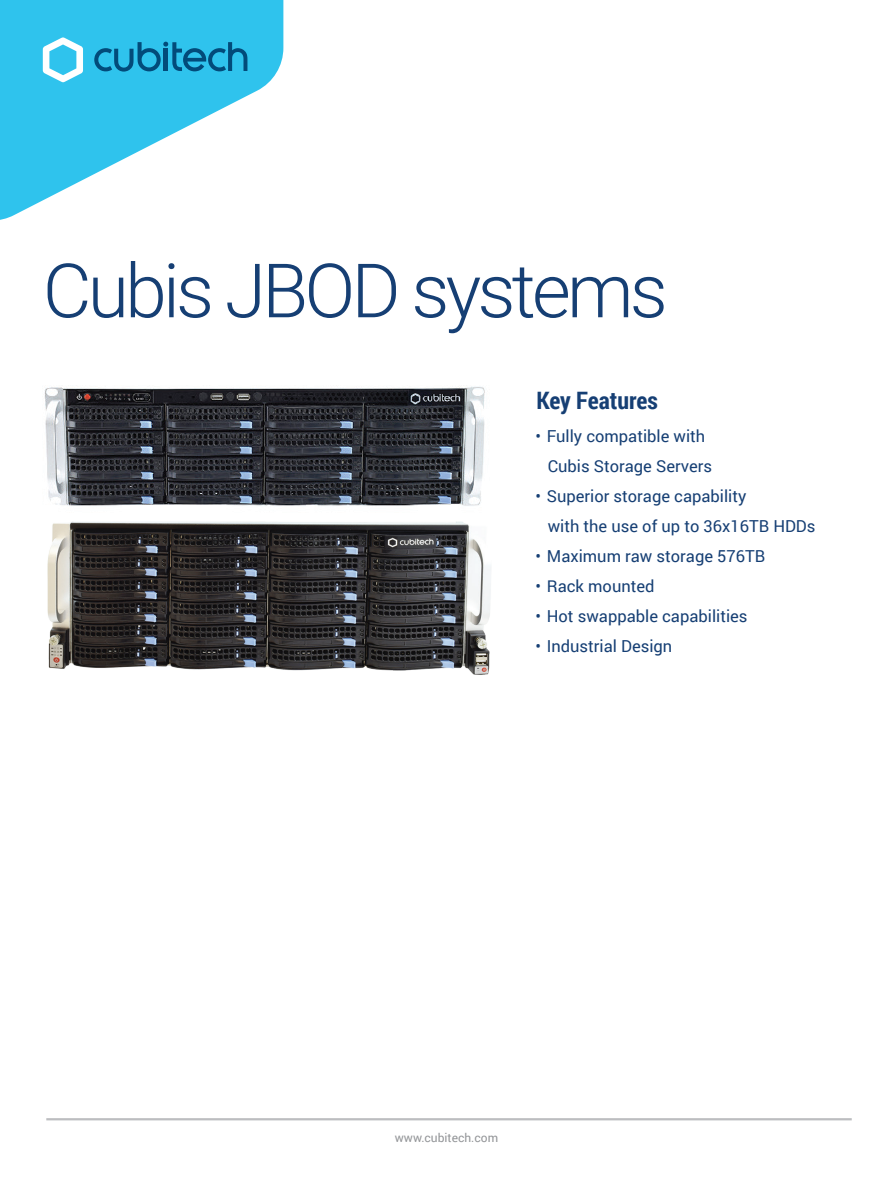
<style>
.page{position:relative;width:894px;height:1187px;background:#fff}
.page>*{position:absolute;margin:0;border:0;box-sizing:border-box;transform-origin:0 0}
.t1{font:300 75px "Roboto";letter-spacing:-.05em;color:#163f74}
.t2{font:700 24px "Roboto Condensed";color:#163f74}
.t3{font:16.5px/30px "Roboto";color:#163f74}
.t4{font:12px "Roboto";color:#939598}
</style>
<div class="page">
<svg style="left:0;top:0;width:283px;height:220px;fill:#2fc3ed"></svg>
<hr style="left:46px;top:1118px;width:806px;height:2px;background:#bcbdc0">
<svg style="left:94px;top:42px;width:153px;height:30px;background:#1e98c4"></svg>
<svg style="left:43px;top:37px;width:40px;height:45px"></svg>
<img style="left:47px;top:521px;width:444px;height:154px">
<img style="left:44px;top:386px;width:441px;height:120px">
<h1 class="t1" style="left:43px;top:238px;width:626px">Cubis JBOD systems</h1>
<h2 class="t2" style="left:536px;top:383px;width:123px">Key Features</h2>
<p class="t3" style="left:548px;top:421px;width:166px;text-indent:-12px">• Fully compatible with<br>Cubis Storage Servers</p>
<p class="t3" style="left:548px;top:481px;width:269px;text-indent:-12px">• Superior storage capability<br>with the use of up to 36x16TB HDDs</p>
<p class="t3" style="left:535px;top:541px;width:231px">• Maximum raw storage 576TB</p>
<p class="t3" style="left:535px;top:571px;width:121px">• Rack mounted</p>
<p class="t3" style="left:535px;top:601px;width:214px">• Hot swappable capabilities</p>
<p class="t3" style="left:535px;top:631px;width:138px">• Industrial Design</p>
<p class="t4" style="left:395px;top:1129px;width:105px">www.cubitech.com</p>
</div>
